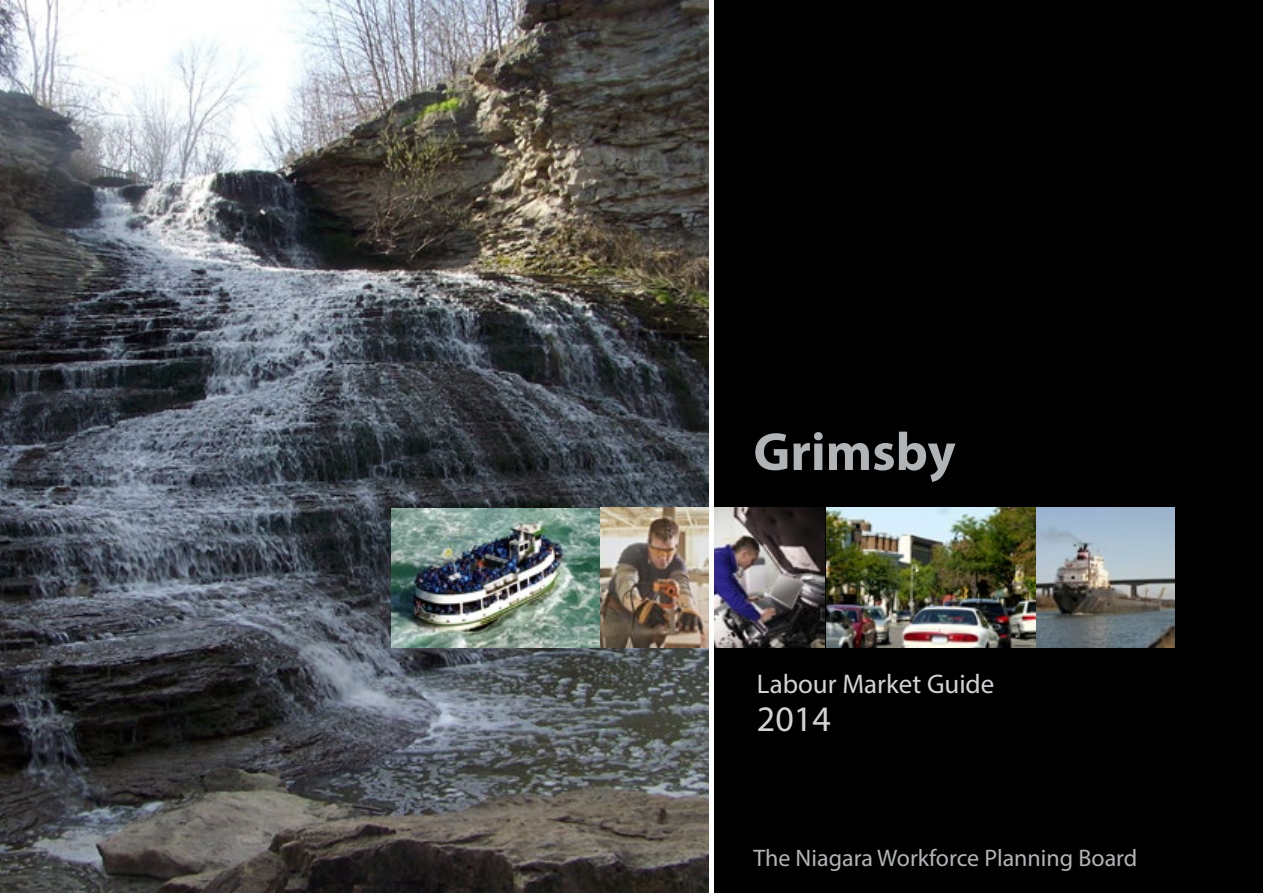
<style>
.page{position:relative;width:1263px;height:893px;background:#fff}
.page>*{position:absolute;margin:0;border:0;box-sizing:border-box;transform-origin:0 0}
.t1{font:700 54px "Myriad Pro";color:#b1b4b6}
.t2{font:36px "Myriad Pro";color:#d1d3d4}
.t3{font:27px "Myriad Pro";color:#d1d3d4}
.t4{font:24px "Myriad Pro";color:#b1b4b6}
</style>
<div class="page">
<img style="left:0;top:0;width:708px;height:893px">
<div style="left:714px;top:0;width:549px;height:893px;background:#000"></div>
<img style="left:714px;top:508px;width:461px;height:140px">
<img style="left:391px;top:508px;width:317px;height:140px">
<h1 class="t1" style="left:753px;top:417px;width:204px">Grimsby</h1>
<p class="t3" style="left:757px;top:668px;width:239px">Labour Market Guide</p>
<h2 class="t2" style="left:757px;top:697px;width:75px">2014</h2>
<p class="t4" style="left:753px;top:843px;width:385px">The Niagara Workforce Planning Board</p>
</div>
